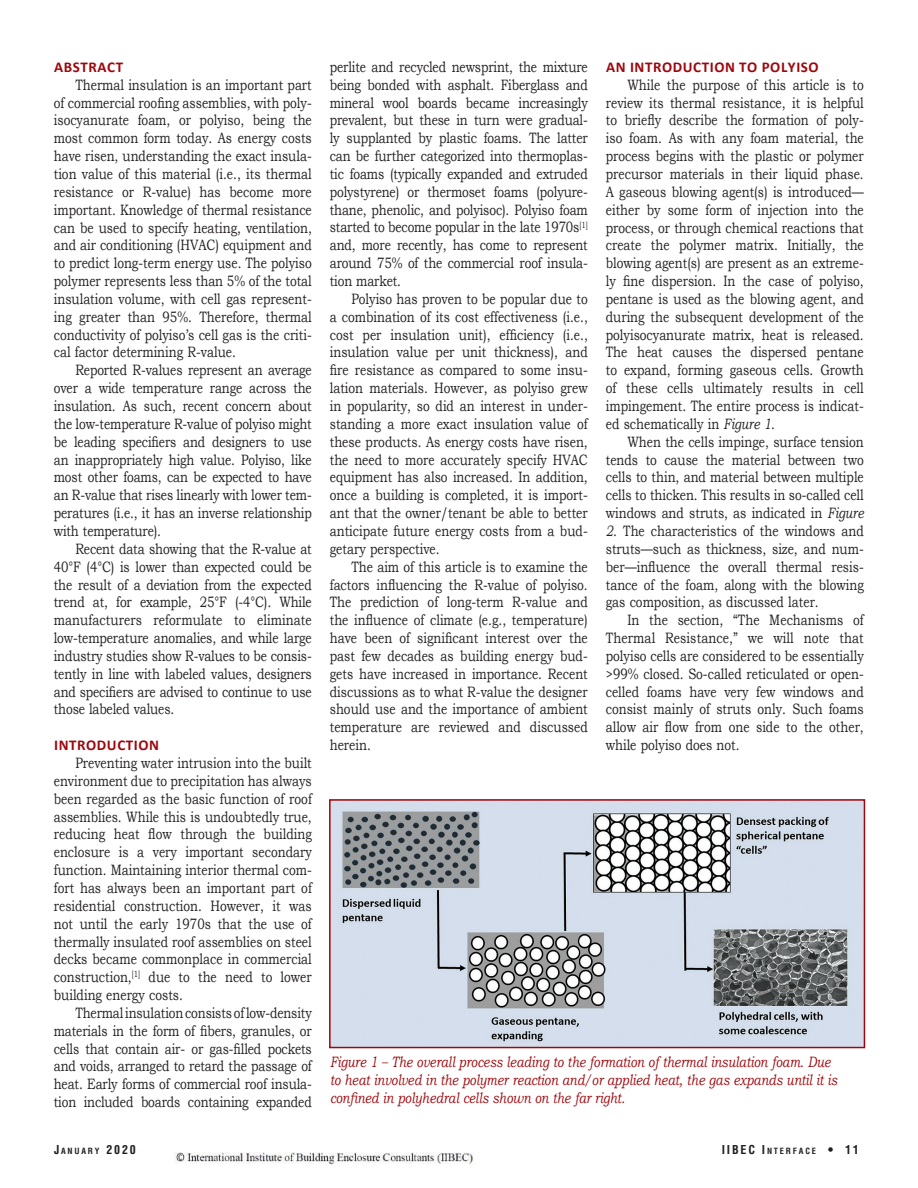
<style>
.page{position:relative;width:918px;height:1188px;background:#fff}
.page>*{position:absolute;margin:0;border:0;box-sizing:border-box;transform-origin:0 0}
.Body_Text{font:15px/17.9px "Bookman Old Style";color:#231f20;text-align:justify;scale:.8 1}
.Cutline{font:italic 15px/17.9px "Bookman Old Style";color:#9d070d;scale:.8 1}
.Body_Subhead{font:700 15px "Calibri";letter-spacing:.04em;color:#9d070d}
.Page_Numbers{font:700 condensed 12px "Helvetica";color:#231f20}
.Page_Numbers-2{font:700 condensed 8.4px "Helvetica";letter-spacing:.215em;color:#231f20}
.s1{font-style:italic}
.s2{font-size:12px}
</style>
<div class="page">
<img style="left:332px;top:802px;width:530px;height:243px">
<div style="left:329px;top:799px;width:536px;height:249px;border:2px solid #9d070d"></div>
<img style="left:174px;top:1152px;width:299px;height:13px">
<p class="Body_Subhead" style="left:54px;top:57px;width:71px">ABSTRACT</p>
<p class="Body_Text" style="left:54px;top:76px;width:324px;text-indent:22px">Thermal insulation is an important part of commercial roofing assemblies, with poly&shy;isocyanurate foam, or polyiso, being the most common form today. As energy costs have risen, understanding the exact insula&shy;tion value of this material (i.e., its thermal resistance or R-value) has become more important. Knowledge of thermal resistance can be used to specify heating, ventilation, and air conditioning (HVAC) equipment and to predict long-term energy use. The polyiso polymer represents less than 5% of the total insulation volume, with cell gas represent&shy;ing greater than 95%. Therefore, thermal conductivity of polyiso’s cell gas is the criti&shy;cal factor determining R-value.</p>
<p class="Body_Text" style="left:54px;top:361px;width:324px;text-indent:22px">Reported R-values represent an average over a wide temperature range across the insulation. As such, recent concern about the low-temperature R-value of polyiso might be leading specifiers and designers to use an inappropriately high value. Polyiso, like most other foams, can be expected to have an R-value that rises linearly with lower tem&shy;peratures (i.e., it has an inverse relationship with temperature).</p>
<p class="Body_Text" style="left:54px;top:540px;width:324px;text-indent:22px">Recent data showing that the R-value at 40°F (4°C) is lower than expected could be the result of a deviation from the expected trend at, for example, 25°F (-4°C). While manufacturers reformulate to eliminate low-temperature anomalies, and while large industry studies show R-values to be consis&shy;tently in line with labeled values, designers and specifiers are advised to continue to use those labeled values.</p>
<p class="Body_Subhead" style="left:54px;top:736px;width:106px">INTRODUCTION</p>
<p class="Body_Text" style="left:54px;top:754px;width:324px;text-indent:22px">Preventing water intrusion into the built environment due to precipitation has always been regarded as the basic function of roof assemblies. While this is undoubtedly true, reducing heat flow through the building enclosure is a very important secondary function. Maintaining interior thermal com&shy;fort has always been an important part of residential construction. However, it was not until the early 1970s that the use of thermally insulated roof assemblies on steel decks became commonplace in commercial construction,<sup>[1]</sup> due to the need to lower building energy costs.</p>
<p class="Body_Text" style="left:54px;top:1004px;width:324px;text-indent:22px">Thermal insulation consists of low-density materials in the form of fibers, granules, or cells that contain air- or gas-filled pockets and voids, arranged to retard the passage of heat. Early forms of commercial roof insula&shy;tion included boards containing expanded</p>
<p class="Body_Text" style="left:330px;top:58px;width:324px">perlite and recycled newsprint, the mixture being bonded with asphalt. Fiberglass and mineral wool boards became increasingly prevalent, but these in turn were gradual&shy;ly supplanted by plastic foams. The latter can be further categorized into thermoplas&shy;tic foams (typically expanded and extruded polystyrene) or thermoset foams (polyure&shy;thane, phenolic, and polyisoc). Polyiso foam started to become popular in the late 1970s<sup>[1] </sup>and, more recently, has come to represent around 75% of the commercial roof insula&shy;tion market.</p>
<p class="Body_Text" style="left:330px;top:290px;width:324px;text-indent:22px">Polyiso has proven to be popular due to a combination of its cost effectiveness (i.e., cost per insulation unit), efficiency (i.e., insulation value per unit thickness), and fire resistance as compared to some insu&shy;lation materials. However, as polyiso grew in popularity, so did an interest in under&shy;standing a more exact insulation value of these products. As energy costs have risen, the need to more accurately specify HVAC equipment has also increased. In addition, once a building is completed, it is import&shy;ant that the owner/tenant be able to better anticipate future energy costs from a bud&shy;getary perspective.</p>
<p class="Body_Text" style="left:330px;top:558px;width:324px;text-indent:22px">The aim of this article is to examine the factors influencing the R-value of polyiso.<br>The prediction of long-term R-value and the influence of climate (e.g., temperature) have been of significant interest over the past few decades as building energy bud&shy;gets have increased in importance. Recent discussions as to what R-value the designer should use and the importance of ambient temperature are reviewed and discussed herein.</p>
<p class="Body_Subhead" style="left:606px;top:57px;width:214px">AN INTRODUCTION TO POLYISO</p>
<p class="Body_Text" style="left:606px;top:76px;width:324px;text-indent:22px">While the purpose of this article is to review its thermal resistance, it is helpful to briefly describe the formation of poly&shy;iso foam. As with any foam material, the process begins with the plastic or polymer precursor materials in their liquid phase.<br>A gaseous blowing agent(s) is introduced— either by some form of injection into the process, or through chemical reactions that create the polymer matrix. Initially, the blowing agent(s) are present as an extreme&shy;ly fine dispersion. In the case of polyiso, pentane is used as the blowing agent, and during the subsequent development of the polyisocyanurate matrix, heat is released.<br>The heat causes the dispersed pentane to expand, forming gaseous cells. Growth of these cells ultimately results in cell impingement. The entire process is indicat&shy;ed schematically in <span class="s1">Figure 1</span>.</p>
<p class="Body_Text" style="left:606px;top:433px;width:324px;text-indent:22px">When the cells impinge, surface tension tends to cause the material between two cells to thin, and material between multiple cells to thicken. This results in so-called cell windows and struts, as indicated in <span class="s1">Figure</span></p>
<p class="Body_Text" style="left:606px;top:522px;width:324px"><span class="s1">2</span>. The characteristics of the windows and struts—such as thickness, size, and num&shy;ber—influence the overall thermal resis&shy;tance of the foam, along with the blowing gas composition, as discussed later.</p>
<p class="Body_Text" style="left:606px;top:611px;width:324px;text-indent:22px">In the section, “The Mechanisms of Thermal Resistance,” we will note that polyiso cells are considered to be essentially &gt;99% closed. So-called reticulated or open&shy;celled foams have very few windows and consist mainly of struts only. Such foams allow air flow from one side to the other, while polyiso does not.</p>
<p class="Cutline" style="left:330px;top:1053px;width:636px">Figure 1 – The overall process leading to the formation of thermal insulation foam. Due to heat involved in the polymer reaction and/or applied heat, the gas expands until it is confined in polyhedral cells shown on the far right.</p>
<p class="Page_Numbers-2" style="left:54px;top:1146px;width:83px"><span class="s2">J</span>ANUARY <span class="s2">2020</span></p>
<p class="Page_Numbers-2" style="left:722px;top:1146px;width:90px"><span class="s2">IIBEC I</span>NTERFACE</p>
<p class="Page_Numbers" style="left:828px;top:1143px;width:32px">• 11</p>
</div>
